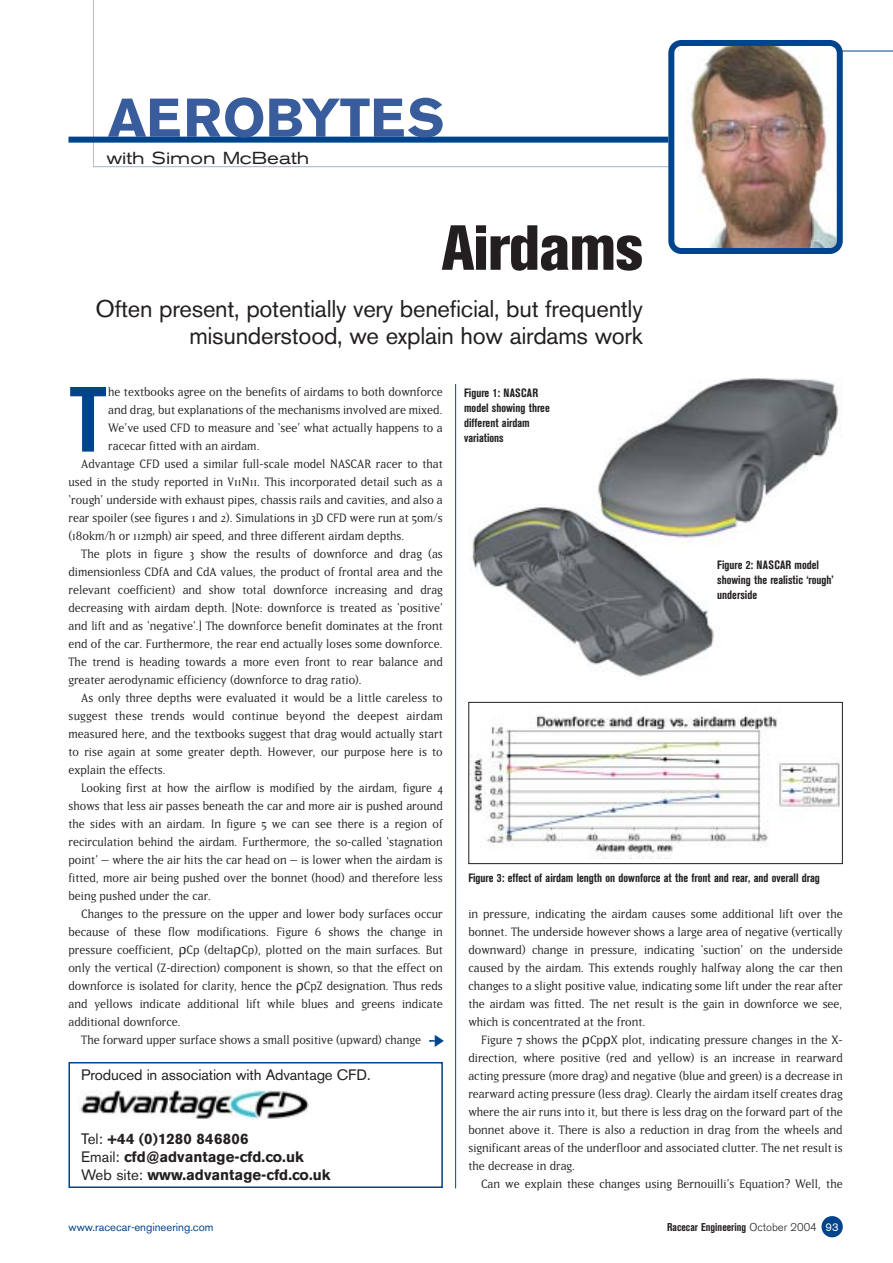
<style>
.page{position:relative;width:893px;height:1263px;background:#fff}
.page>*{position:absolute;margin:0;border:0;box-sizing:border-box;transform-origin:0 0}
.t1{font:700 91.5px "Akzidenz Grot Con BQ";color:#00448c}
.t2{font:800 63px "Akzidenz Grot Con BQ";letter-spacing:-.02em;color:#231f20}
.t3{font:700 54px "Akzidenz Grotesk BE";color:#385c9c}
.t4{font:24px/27px "Akzidenz Grotesk BE";letter-spacing:-.01em;color:#231f20;text-align:right}
.t5{font:expanded 17.25px "Akzidenz Grotesk BE";color:#231f20}
.t6{font:700 15px/18px "Akzidenz Grotesk BE";color:#231f20}
.t7{font:15px "Akzidenz Grotesk BE";letter-spacing:-.01em;color:#231f20}
.t8{font:14.25px/18px "Matrix";color:#231f20;text-align:justify}
.t9{font:700 12px/15px "Akzidenz Grot Con BQ";color:#231f20}
.t10{font:700 11.25px "Akzidenz Grot Con BQ";color:#231f20}
.t11{font:11.25px "Akzidenz Grotesk BE";color:#00448c}
.s1{font-weight:400}
.s2{font-family:"Akzidenz Grotesk BE";font-weight:300}
.s3{font-family:"Akzidenz Grotesk BE";font-weight:400;color:#fff}
</style>
<div class="page">
<div style="left:821px;top:1216px;width:21px;height:21px;background:#00448c;border-radius:50%"></div>
<hr style="left:750px;top:51px;width:142px;height:1px;background:#00448c">
<hr style="left:93px;top:0;width:1px;height:167px;background:#bbbdc0">
<div style="left:68px;top:1062px;width:375px;height:126px;border:2px solid #00448c"></div>
<hr style="left:93px;top:166px;width:575px;height:1px;background:#a4aed2">
<div style="left:68px;top:137px;width:600px;height:6px;background:#00448c"></div>
<img style="left:668px;top:40px;width:174px;height:214px">
<img style="left:79px;top:1090px;width:230px;height:30px">
<img style="left:598px;top:378px;width:241px;height:164px">
<hr style="left:455px;top:384px;width:1px;height:804px;background:#00448c">
<img style="left:470px;top:715px;width:370px;height:143px">
<div style="left:468px;top:702px;width:374px;height:162px;border:1px solid #231f20"></div>
<img style="left:471px;top:504px;width:249px;height:173px">
<h3 class="t3" style="left:108px;top:99px;width:338px">AEROBYTES</h3>
<p class="t5" style="left:107px;top:151px;width:204px">with Simon McBeath</p>
<h2 class="t2" style="left:441px;top:223px;width:203px">Airdams</h2>
<h3 class="t4" style="left:96px;top:298px;width:548px">Often present, potentially very beneficial, but frequently misunderstood, we explain how airdams work</h3>
<p class="t8" style="left:108px;top:382px;width:336px">he textbooks agree on the benefits of airdams to both downforce</p>
<p class="t8" style="left:108px;top:400px;width:336px">and drag, but explanations of the mechanisms involved are mixed.</p>
<p class="t8" style="left:108px;top:418px;width:336px">We’ve used CFD to measure and ‘see’ what actually happens to a</p>
<p class="t8" style="left:108px;top:436px;width:153px">racecar fitted with an airdam.</p>
<p class="t8" style="left:81px;top:454px;width:363px">Advantage CFD used a similar full-scale model NASCAR racer to that</p>
<p class="t8" style="left:68px;top:472px;width:376px">used in the study reported in V11N11. This incorporated detail such as a</p>
<p class="t8" style="left:68px;top:490px;width:376px">‘rough’ underside with exhaust pipes, chassis rails and cavities, and also a</p>
<p class="t8" style="left:68px;top:508px;width:376px">rear spoiler (see figures 1 and 2). Simulations in 3D CFD were run at 50m/s</p>
<p class="t8" style="left:68px;top:526px;width:338px">(180km/h or 112mph) air speed, and three different airdam depths.</p>
<p class="t8" style="left:81px;top:544px;width:363px">The plots in figure 3 show the results of downforce and drag (as</p>
<p class="t8" style="left:68px;top:562px;width:376px">dimensionless CDfA and CdA values, the product of frontal area and the</p>
<p class="t8" style="left:68px;top:580px;width:376px">relevant coefficient) and show total downforce increasing and drag</p>
<p class="t8" style="left:68px;top:598px;width:376px">decreasing with airdam depth. [Note: downforce is treated as ‘positive’</p>
<p class="t8" style="left:68px;top:616px;width:376px">and lift and as ‘negative’.] The downforce benefit dominates at the front</p>
<p class="t8" style="left:68px;top:634px;width:376px">end of the car. Furthermore, the rear end actually loses some downforce.</p>
<p class="t8" style="left:68px;top:652px;width:376px">The trend is heading towards a more even front to rear balance and</p>
<p class="t8" style="left:68px;top:670px;width:295px">greater aerodynamic efficiency (downforce to drag ratio).</p>
<p class="t8" style="left:81px;top:688px;width:363px">As only three depths were evaluated it would be a little careless to</p>
<p class="t8" style="left:68px;top:706px;width:376px">suggest these trends would continue beyond the deepest airdam</p>
<p class="t8" style="left:68px;top:724px;width:376px">measured here, and the textbooks suggest that drag would actually start</p>
<p class="t8" style="left:68px;top:742px;width:376px">to rise again at some greater depth. However, our purpose here is to</p>
<p class="t8" style="left:68px;top:760px;width:99px">explain the effects.</p>
<p class="t8" style="left:81px;top:778px;width:363px">Looking first at how the airflow is modified by the airdam, figure 4</p>
<p class="t8" style="left:68px;top:796px;width:376px">shows that less air passes beneath the car and more air is pushed around</p>
<p class="t8" style="left:68px;top:814px;width:376px">the sides with an airdam. In figure 5 we can see there is a region of</p>
<p class="t8" style="left:68px;top:832px;width:376px">recirculation behind the airdam. Furthermore, the so-called ‘stagnation</p>
<p class="t8" style="left:68px;top:850px;width:376px">point’ – where the air hits the car head on – is lower when the airdam is</p>
<p class="t8" style="left:68px;top:868px;width:376px">fitted, more air being pushed over the bonnet (hood) and therefore less</p>
<p class="t8" style="left:68px;top:886px;width:144px">being pushed under the car.</p>
<p class="t8" style="left:81px;top:904px;width:363px">Changes to the pressure on the upper and lower body surfaces occur</p>
<p class="t8" style="left:68px;top:922px;width:376px">because of these flow modifications. Figure 6 shows the change in</p>
<p class="t8" style="left:68px;top:940px;width:376px">pressure coefficient, Cp (delta Cp), plotted on the main surfaces. But</p>
<p class="t8" style="left:68px;top:958px;width:376px">only the vertical (Z-direction) component is shown, so that the effect on</p>
<p class="t8" style="left:68px;top:976px;width:376px">downforce is isolated for clarity, hence the CpZ designation. Thus reds</p>
<p class="t8" style="left:68px;top:994px;width:376px">and yellows indicate additional lift while blues and greens indicate</p>
<p class="t8" style="left:68px;top:1012px;width:114px">additional downforce.</p>
<p class="t8" style="left:81px;top:1030px;width:341px">The forward upper surface shows a small positive (upward) change</p>
<h1 class="t1" style="left:70px;top:383px;width:38px">T</h1>
<p class="t7" style="left:81px;top:1069px;width:291px">Produced in association with Advantage CFD.</p>
<p class="t6" style="left:81px;top:1131px;width:251px"><span class="s1">Tel:</span> +44 (0)1280 846806<br><span class="s1">Email:</span> cfd@advantage-cfd.co.uk<br><span class="s1">Web site:</span> www.advantage-cfd.co.uk</p>
<p class="t9" style="left:464px;top:386px;width:87px">Figure 1: NASCAR model showing three different airdam variations</p>
<p class="t9" style="left:717px;top:558px;width:118px">Figure 2: NASCAR model showing the realistic ‘rough’ underside</p>
<p class="t9" style="left:468px;top:872px;width:353px">Figure 3: effect of airdam length on downforce at the front and rear, and overall drag</p>
<p class="t8" style="left:468px;top:904px;width:376px">in pressure, indicating the airdam causes some additional lift over the bonnet. The underside however shows a large area of negative (vertically downward) change in pressure, indicating ‘suction’ on the underside caused by the airdam. This extends roughly halfway along the car then changes to a slight positive value, indicating some lift under the rear after the airdam was fitted. The net result is the gain in downforce we see, which is concentrated at the front.</p>
<p class="t8" style="left:468px;top:1030px;width:376px;text-indent:13px">Figure 7 shows the Cp X plot, indicating pressure changes in the X&shy;direction, where positive (red and yellow) is an increase in rearward acting pressure (more drag) and negative (blue and green) is a decrease in rearward acting pressure (less drag). Clearly the airdam itself creates drag where the air runs into it, but there is less drag on the forward part of the bonnet above it. There is also a reduction in drag from the wheels and significant areas of the underfloor and associated clutter. The net result is the decrease in drag.</p>
<p class="t8" style="left:481px;top:1174px;width:363px">Can we explain these changes using Bernouilli’s Equation? Well, the</p>
<p class="t11" style="left:68px;top:1223px;width:147px">www.racecar-engineering.com</p>
<p class="t10" style="left:667px;top:1222px;width:173px">Racecar Engineering <span class="s2">October 2004</span> <span class="s3">93</span></p>
</div>
